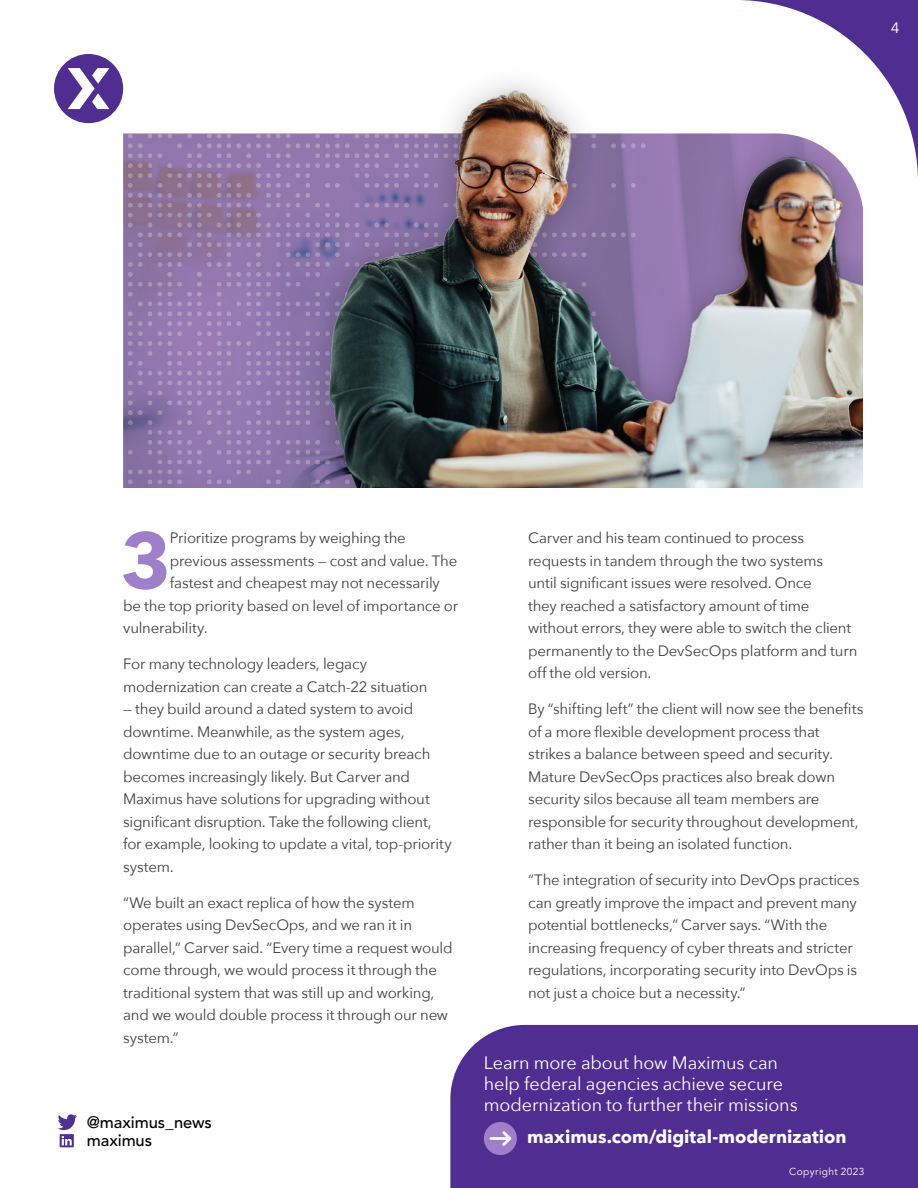
<style>
.page{position:relative;width:918px;height:1188px;background:#fff}
.page>*{position:absolute;margin:0;border:0;box-sizing:border-box;transform-origin:0 0}
.t1{font:700 78.6px "Avenir Next";color:#9f7fc9}
.t2{font:18px/21px "Avenir Next";letter-spacing:-.01em;color:#fff}
.t3{font:700 18px "Avenir Next";color:#fff}
.t4{font:500 16.5px "Avenir LT Pro";letter-spacing:-.005em;color:#000}
.t5{font:15px/22.5px "Avenir Next";letter-spacing:-.015em;color:#414042}
.t6{font:15px "Avenir Next";color:#fff}
.t7{font:10.2px "Avenir LT Pro";letter-spacing:.035em;color:#fff}
</style>
<div class="page">
<svg style="left:54px;top:0;width:864px;height:177px"></svg>
<div style="left:54px;top:54px;width:69px;height:69px;background:#502e91;border-radius:50%"></div>
<svg style="left:68px;top:68px;width:41px;height:41px"></svg>
<svg style="left:58px;top:1114px;width:19px;height:33px"></svg>
<div style="left:450px;top:1025px;width:468px;height:163px;background:#502e91"></div>
<div style="left:484px;top:1122px;width:33px;height:33px;background:#9f7fc9;border-radius:50%"></div>
<svg style="left:489px;top:1131px;width:22px;height:15px"></svg>
<img style="left:123px;top:49px;width:741px;height:439px">
<div style="left:864px;top:160px;width:28px;height:342px;background:#fff"></div>
<p class="t6" style="left:891px;top:15px;width:10px">4</p>
<h1 class="t1" style="left:121px;top:493px;width:52px">3</h1>
<p class="t5" style="left:170px;top:526px;width:238px">Prioritize programs by weighing the</p>
<p class="t5" style="left:170px;top:549px;width:289px">previous assessments — cost and value. The</p>
<p class="t5" style="left:170px;top:571px;width:272px">fastest and cheapest may not necessarily</p>
<p class="t5" style="left:123px;top:594px;width:337px">be the top priority based on level of importance or</p>
<p class="t5" style="left:123px;top:616px;width:86px">vulnerability.</p>
<p class="t5" style="left:123px;top:652px;width:306px">For many technology leaders, legacy modernization can create a Catch-22 situation</p>
<p class="t5" style="left:123px;top:697px;width:330px">— they build around a dated system to avoid downtime. Meanwhile, as the system ages, downtime due to an outage or security breach becomes increasingly likely. But Carver and Maximus have solutions for upgrading without significant disruption. Take the following client, for example, looking to update a vital, top-priority system.</p>
<p class="t5" style="left:123px;top:891px;width:331px">“We built an exact replica of how the system operates using DevSecOps, and we ran it in parallel,” Carver said. “Every time a request would come through, we would process it through the traditional system that was still up and working, and we would double process it through our new system.”</p>
<p class="t4" style="left:87px;top:1113px;width:127px">@maximus_news</p>
<p class="t4" style="left:87px;top:1131px;width:67px">maximus</p>
<p class="t5" style="left:528px;top:526px;width:331px">Carver and his team continued to process requests in tandem through the two systems<br>until significant issues were resolved. Once<br>they reached a satisfactory amount of time without errors, they were able to switch the client permanently to the DevSecOps platform and turn off the old version.</p>
<p class="t5" style="left:528px;top:697px;width:337px">By “shifting left” the client will now see the benefits of a more flexible development process that strikes a balance between speed and security.<br>Mature DevSecOps practices also break down security silos because all team members are responsible for security throughout development, rather than it being an isolated function.</p>
<p class="t5" style="left:528px;top:868px;width:333px">“The integration of security into DevOps practices can greatly improve the impact and prevent many potential bottlenecks,” Carver says. “With the increasing frequency of cyber threats and stricter regulations, incorporating security into DevOps is not just a choice but a necessity.”</p>
<p class="t2" style="left:484px;top:1052px;width:315px">Learn more about how Maximus can help federal agencies achieve secure modernization to further their missions</p>
<p class="t3" style="left:527px;top:1121px;width:321px">maximus.com/digital-modernization</p>
<p class="t7" style="left:789px;top:1165px;width:77px">Copyright 2023</p>
</div>
